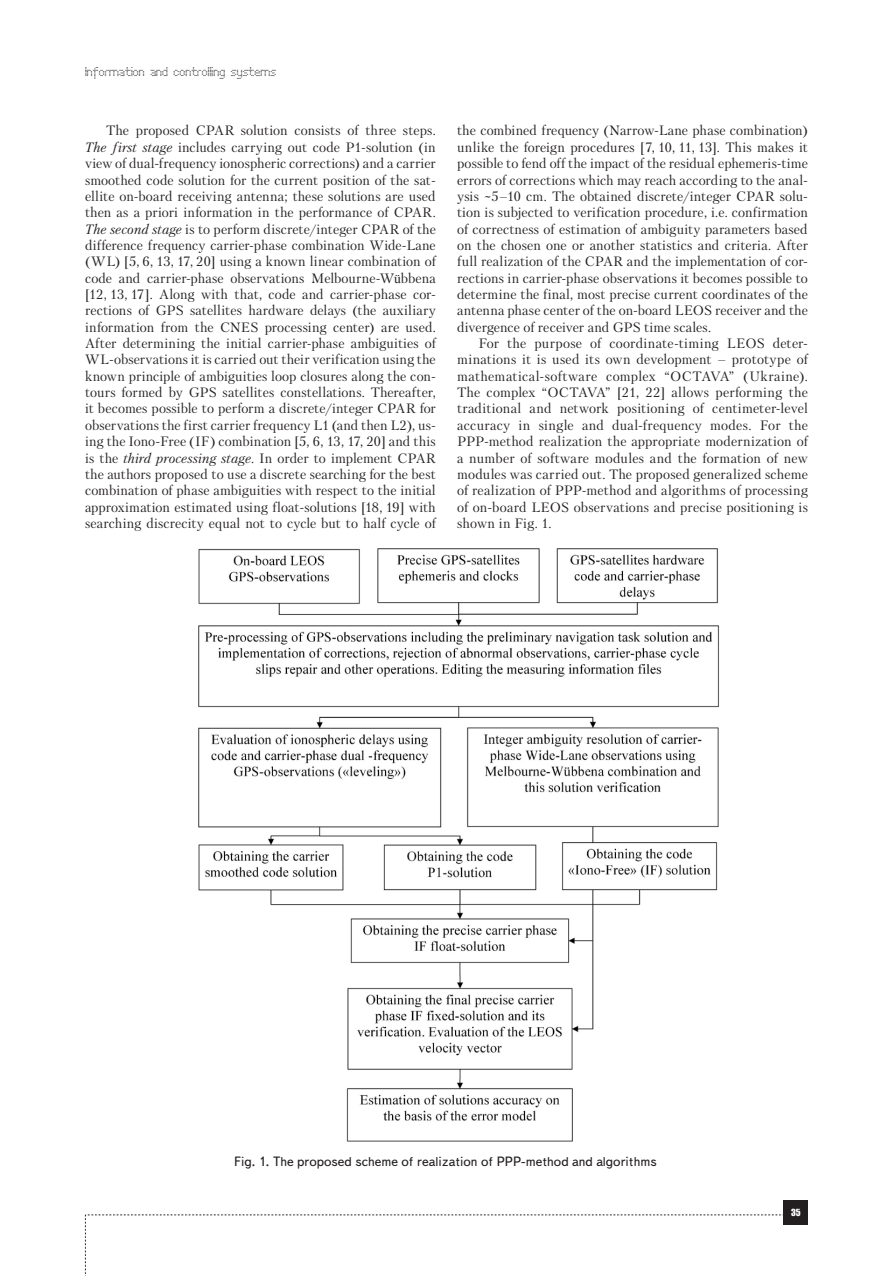
<style>
.page{position:relative;width:893px;height:1276px;background:#fff}
.page>*{position:absolute;margin:0;border:0;box-sizing:border-box;transform-origin:0 0}
.t1{font:13.5px/16.4px "Petersburg C";letter-spacing:.01em;color:#231f20;text-align:justify}
.t2{font:13.5px "Text Book C";color:#231f20}
.t3{font:12px "Perfo";letter-spacing:.015em;color:#231f20}
.t4{font:9px "Impact";color:#fff}
.s1{font-style:italic}
.s2{font-family:"Times New Roman"}
</style>
<div class="page">
<svg style="left:85px;top:1214px;width:699px;height:62px"></svg>
<div style="left:784px;top:1200px;width:24px;height:24px;background:#231f20"></div>
<img style="left:198px;top:548px;width:521px;height:594px">
<p class="t3" style="left:85px;top:65px;width:193px">Information and controlling systems</p>
<p class="t1" style="left:85px;top:122px;width:352px;text-indent:21px">The proposed CPAR solution consists of three steps.<br><span class="s1">The first stage</span> includes carrying out code P1-solution (in view of dual-frequency ionospheric corrections) and a carrier smoothed code solution for the current position of the sat&shy;ellite on-board receiving antenna; these solutions are used then as a priori information in the performance of CPAR.<br><span class="s1">The second stage</span> is to perform discrete/integer CPAR of the difference frequency carrier-phase combination Wide-Lane (WL) [5, 6, 13, 17, 20] using a known linear combination of code and carrier-phase observations Melbourne-W<span class="s2">ü</span>bbena [12, 13, 17]. Along with that, code and carrier-phase cor&shy;rections of GPS satellites hardware delays (the auxiliary information from the CNES processing center) are used.<br>After determining the initial carrier-phase ambiguities of WL-observations it is carried out their verification using the known principle of ambiguities loop closures along the con&shy;tours formed by GPS satellites constellations. Thereafter, it becomes possible to perform a discrete/integer CPAR for observations the first carrier frequency L1 (and then L2), us&shy;ing the Iono-Free (IF) combination [5, 6, 13, 17, 20] and this is the <span class="s1">third processing stage</span>. In order to implement CPAR the authors proposed to use a discrete searching for the best combination of phase ambiguities with respect to the initial approximation estimated using float-solutions [18, 19] with searching discrecity equal not to cycle but to half cycle of</p>
<p class="t1" style="left:457px;top:122px;width:352px">the combined frequency (Narrow-Lane phase combination) unlike the foreign procedures [7, 10, 11, 13]. This makes it possible to fend off the impact of the residual ephemeris-time errors of corrections which may reach according to the anal&shy;ysis ~5–10 cm. The obtained discrete/integer CPAR solu&shy;tion is subjected to verification procedure, i.e. confirmation of correctness of estimation of ambiguity parameters based on the chosen one or another statistics and criteria. After full realization of the CPAR and the implementation of cor&shy;rections in carrier-phase observations it becomes possible to determine the final, most precise current coordinates of the antenna phase center of the on-board LEOS receiver and the divergence of receiver and GPS time scales.</p>
<p class="t1" style="left:457px;top:335px;width:352px;text-indent:21px">For the purpose of coordinate-timing LEOS deter&shy;minations it is used its own development – prototype of mathematical-software complex “OCTAVA” (Ukraine).<br>The complex “OCTAVA” [21, 22] allows performing the traditional and network positioning of centimeter-level accuracy in single and dual-frequency modes. For the PPP-method realization the appropriate modernization of a number of software modules and the formation of new modules was carried out. The proposed generalized scheme of realization of PPP-method and algorithms of processing of on-board LEOS observations and precise positioning is shown in Fig. 1.</p>
<p class="t2" style="left:234px;top:1154px;width:424px">Fig. 1. The proposed scheme of realization of PPP-method and algorithms</p>
<p class="t4" style="left:791px;top:1205px;width:11px">35</p>
</div>
